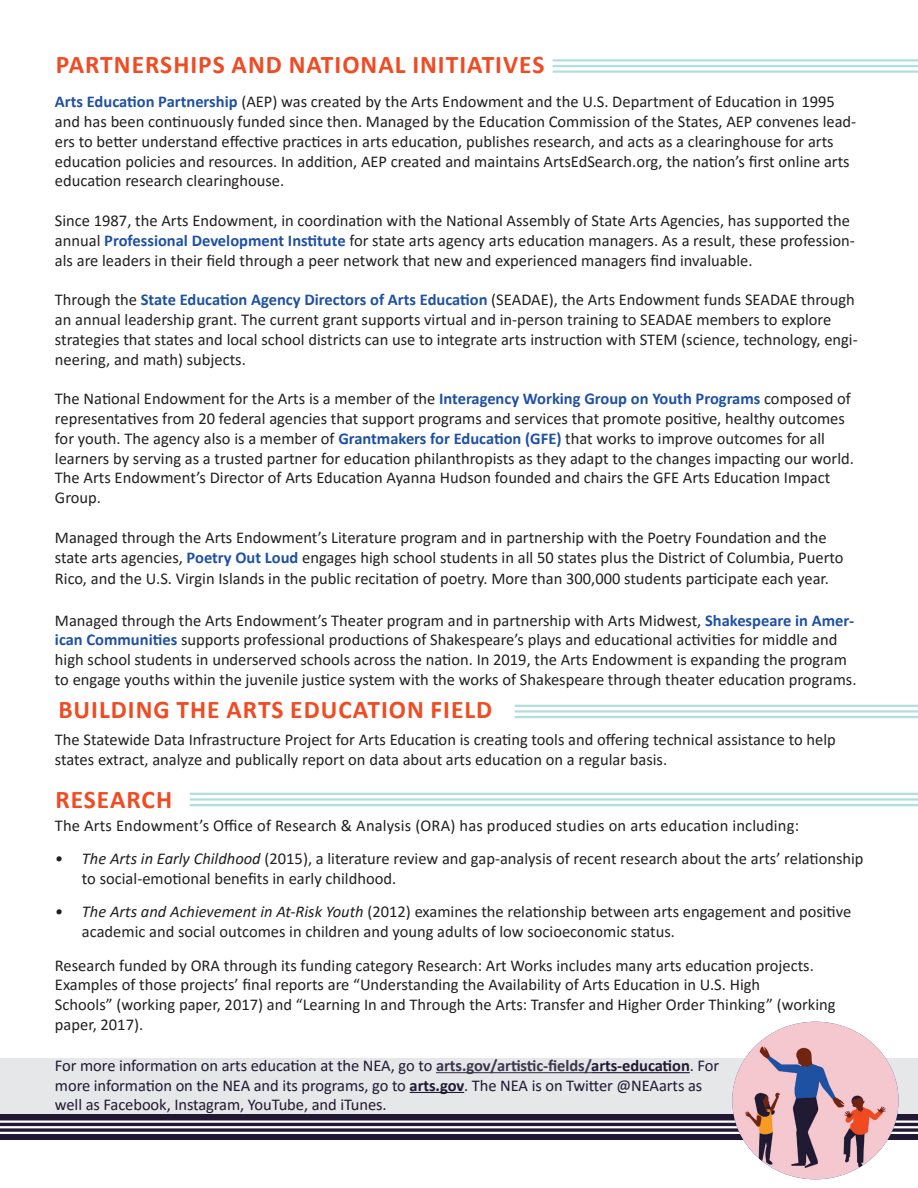
<style>
.page{position:relative;width:918px;height:1188px;background:#fff}
.page>*{position:absolute;margin:0;border:0;box-sizing:border-box;transform-origin:0 0}
.Headings{font:700 25.5px "Calibri";letter-spacing:.04em;color:#f04b23}
.Black_Bullets{font:16.5px/19.8px "Calibri";color:#231f20}
.Black_Bullets-2{font:16.5px/19.8px "Calibri";letter-spacing:-.005em;color:#211933}
.s1{font-weight:700;color:#1f51a3}
.s2{font-style:italic}
.s3{font-weight:700;color:#3c374c}
.s4{font-weight:700}
</style>
<div class="page">
<div style="left:0;top:1058px;width:918px;height:71px;background:#e6e7e9"></div>
<hr style="left:436px;top:1072px;width:155px;height:1px;background:#3c374c">
<hr style="left:591px;top:1072px;width:99px;height:1px;background:#211933">
<hr style="left:410px;top:1092px;width:54px;height:1px;background:#211933">
<div style="left:0;top:1115px;width:918px;height:25px;background:#211933"></div>
<hr style="left:0;top:1120px;width:918px;height:3px;background:#fff">
<hr style="left:0;top:1126px;width:918px;height:2px;background:#fff">
<hr style="left:0;top:1132px;width:918px;height:2px;background:#fff">
<img style="left:732px;top:1022px;width:167px;height:157px">
<hr style="left:190px;top:793px;width:728px;height:2px;background:#b1dfe1">
<hr style="left:190px;top:798px;width:728px;height:3px;background:#b1dfe1">
<hr style="left:190px;top:804px;width:728px;height:2px;background:#b1dfe1">
<hr style="left:515px;top:705px;width:403px;height:2px;background:#b1dfe1">
<hr style="left:515px;top:710px;width:403px;height:3px;background:#b1dfe1">
<hr style="left:515px;top:716px;width:403px;height:2px;background:#b1dfe1">
<hr style="left:553px;top:59px;width:365px;height:3px;background:#b1dfe1">
<hr style="left:553px;top:65px;width:365px;height:2px;background:#b1dfe1">
<hr style="left:553px;top:71px;width:365px;height:2px;background:#b1dfe1">
<p class="Headings" style="left:56px;top:47px;width:490px">PARTNERSHIPS AND NATIONAL INITIATIVES</p>
<p class="Black_Bullets" style="left:55px;top:91px;width:803px"><span class="s1">Arts Education Partnership</span> (AEP) was created by the Arts Endowment and the U.S. Department of Education in 1995 and has been continuously funded since then. Managed by the Education Commission of the States, AEP convenes lead&shy;ers to better understand effective practices in arts education, publishes research, and acts as a clearinghouse for arts education policies and resources. In addition, AEP created and maintains ArtsEdSearch.org, the nation’s first online arts education research clearinghouse.</p>
<p class="Black_Bullets" style="left:55px;top:210px;width:802px">Since 1987, the Arts Endowment, in coordination with the National Assembly of State Arts Agencies, has supported the annual <span class="s1">Professional Development Institute</span> for state arts agency arts education managers. As a result, these profession&shy;als are leaders in their field through a peer network that new and experienced managers find invaluable.</p>
<p class="Black_Bullets" style="left:55px;top:289px;width:804px">Through the <span class="s1">State Education Agency Directors of Arts Education</span> (SEADAE), the Arts Endowment funds SEADAE through an annual leadership grant. The current grant supports virtual and in-person training to SEADAE members to explore strategies that states and local school districts can use to integrate arts instruction with STEM (science, technology, engi&shy;neering, and math) subjects.</p>
<p class="Black_Bullets" style="left:55px;top:388px;width:801px">The National Endowment for the Arts is a member of the <span class="s1">Interagency Working Group on Youth Programs</span> composed of representatives from 20 federal agencies that support programs and services that promote positive, healthy outcomes for youth. The agency also is a member of <span class="s1">Grantmakers for Education (GFE)</span> that works to improve outcomes for all learners by serving as a trusted partner for education philanthropists as they adapt to the changes impacting our world.<br>The Arts Endowment’s Director of Arts Education Ayanna Hudson founded and chairs the GFE Arts Education Impact Group.</p>
<p class="Black_Bullets" style="left:55px;top:527px;width:790px">Managed through the Arts Endowment’s Literature program and in partnership with the Poetry Foundation and the state arts agencies, <span class="s1">Poetry Out Loud</span> engages high school students in all 50 states plus the District of Columbia, Puerto</p>
<p class="Black_Bullets" style="left:55px;top:568px;width:775px">Rico, and the U.S. Virgin Islands in the public recitation of poetry. More than 300,000 students participate each year.</p>
<p class="Black_Bullets" style="left:55px;top:610px;width:803px">Managed through the Arts Endowment’s Theater program and in partnership with Arts Midwest, <span class="s1">Shakespeare in Amer&shy;ican Communities</span> supports professional productions of Shakespeare’s plays and educational activities for middle and high school students in underserved schools across the nation. In 2019, the Arts Endowment is expanding the program to engage youths within the juvenile justice system with the works of Shakespeare through theater education programs.</p>
<p class="Headings" style="left:58px;top:692px;width:436px">BUILDING THE ARTS EDUCATION FIELD</p>
<p class="Black_Bullets" style="left:55px;top:729px;width:782px">The Statewide Data Infrastructure Project for Arts Education is creating tools and offering technical assistance to help states extract, analyze and publically report on data about arts education on a regular basis.</p>
<p class="Headings" style="left:55px;top:781px;width:118px">RESEARCH</p>
<p class="Black_Bullets" style="left:55px;top:815px;width:746px">The Arts Endowment’s Office of Research &amp; Analysis (ORA) has produced studies on arts education including:</p>
<p class="Black_Bullets" style="left:82px;top:848px;width:783px;text-indent:-27px"><span class="s2">• The Arts in Early Childhood</span> (2015), a literature review and gap-analysis of recent research about the arts’ relationship to social-emotional benefits in early childhood.</p>
<p class="Black_Bullets" style="left:82px;top:902px;width:771px;text-indent:-27px"><span class="s2">• The Arts and Achievement in At-Risk Youth</span> (2012) examines the relationship between arts engagement and positive academic and social outcomes in children and young adults of low socioeconomic status.</p>
<p class="Black_Bullets" style="left:55px;top:955px;width:782px">Research funded by ORA through its funding category Research: Art Works includes many arts education projects.<br>Examples of those projects’ final reports are “Understanding the Availability of Arts Education in U.S. High<br>Schools” (working paper, 2017) and “Learning In and Through the Arts: Transfer and Higher Order Thinking” (working paper, 2017).</p>
<p class="Black_Bullets-2" style="left:55px;top:1055px;width:666px">For more information on arts education at the NEA, go to <span class="s3">arts.gov/artistic-fields/</span><span class="s4">arts-education</span>. For more information on the NEA and its programs, go to <span class="s4">arts.gov</span>. The NEA is on Twitter @NEAarts as well as Facebook, Instagram, YouTube, and iTunes.</p>
</div>
